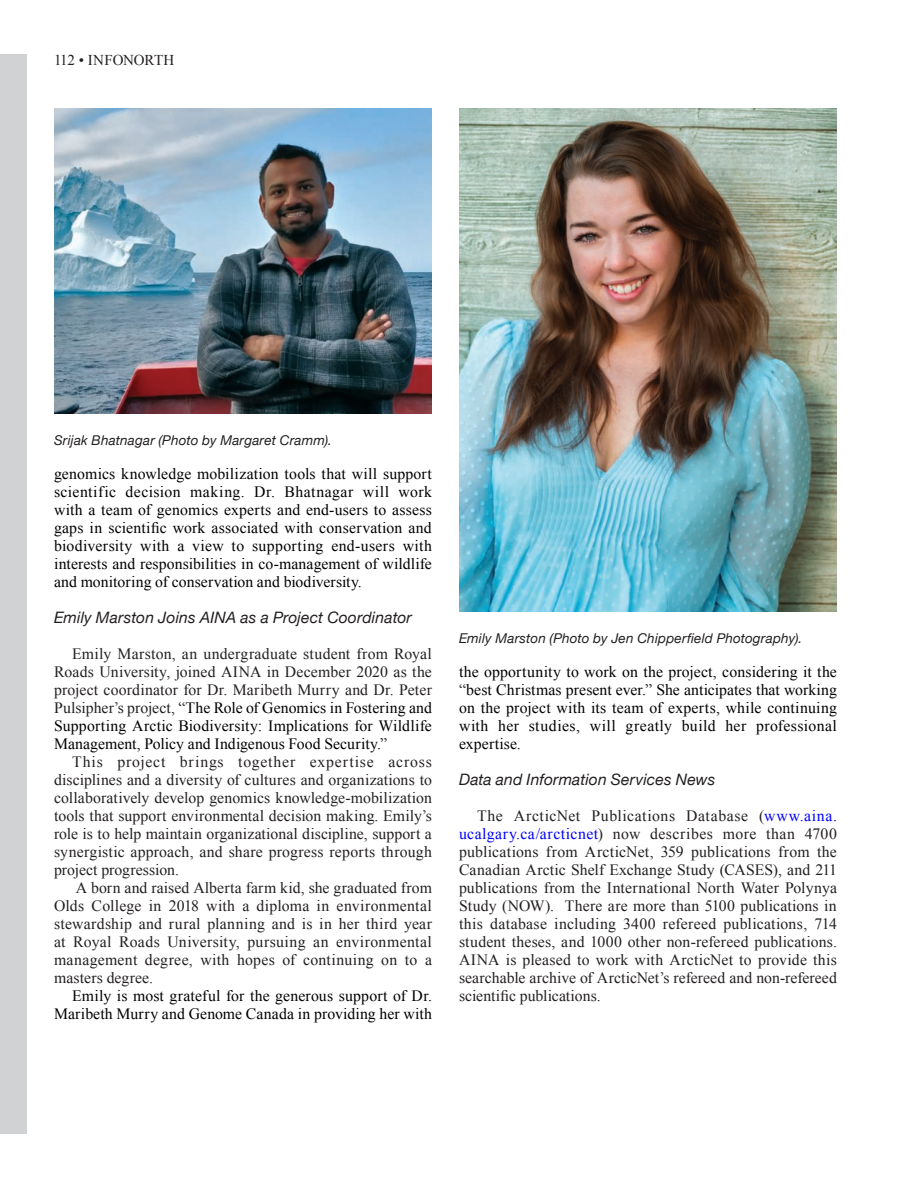
<style>
.page{position:relative;width:918px;height:1188px;background:#fff}
.page>*{position:absolute;margin:0;border:0;box-sizing:border-box;transform-origin:0 0}
.t1{font:15.75px/18px "Times New Roman";letter-spacing:.01em;color:#231f20;text-align:justify}
.t2{font:15.75px/18px "Times New Roman";letter-spacing:.01em;color:#000;text-align:justify}
.t3{font:italic 15.75px "Helvetica Neue";letter-spacing:.005em;color:#231f20}
.t4{font:15px "Times New Roman";letter-spacing:-.01em;color:#231f20}
.t5{font:italic 13.5px "Helvetica Neue";letter-spacing:.015em;color:#231f20}
.s1{color:#000}
.s2{color:#00f}
</style>
<div class="page">
<div style="left:0;top:54px;width:27px;height:1080px;background:#d1d2d4"></div>
<img style="left:54px;top:108px;width:378px;height:306px">
<img style="left:459px;top:108px;width:378px;height:504px">
<p class="t4" style="left:54px;top:52px;width:122px">112 • INFONORTH</p>
<p class="t5" style="left:54px;top:432px;width:279px">Srijak Bhatnagar (Photo by Margaret Cramm).</p>
<p class="t2" style="left:54px;top:465px;width:379px">genomics knowledge mobilization tools that will support scientific decision making. Dr. Bhatnagar will work with a team of genomics experts and end-users to assess gaps in scientific work associated with conservation and biodiversity with a view to supporting end-users with interests and responsibilities in co-management of wildlife and monitoring of conservation and biodiversity.</p>
<p class="t3" style="left:54px;top:608px;width:359px">Emily Marston Joins AINA as a Project Coordinator</p>
<p class="t1" style="left:54px;top:645px;width:379px;text-indent:18px">Emily Marston, an undergraduate student from Royal Roads University, joined AINA in December 2020 as the project coordinator for Dr. Maribeth Murry and Dr. Peter Pulsipher’s project, <span class="s1">“The Role of Genomics in Fostering and Supporting Arctic Biodiversity: Implications for Wildlife Management, Policy and Indigenous Food Security.”</span></p>
<p class="t1" style="left:54px;top:753px;width:380px;text-indent:18px">This project brings together expertise across disciplines and a diversity of cultures and organizations to collaboratively develop genomics knowledge-mobilization tools that support environmental decision making. Emily’s role is to help maintain organizational discipline, support a synergistic approach, and share progress reports through project progression.</p>
<p class="t1" style="left:54px;top:879px;width:380px;text-indent:22px">A born and raised Alberta farm kid, she graduated from Olds College in 2018 with a diploma in environmental stewardship and rural planning and is in her third year at Royal Roads University, pursuing an environmental management degree, with hopes of continuing on to a masters degree.</p>
<p class="t2" style="left:54px;top:987px;width:380px;text-align:right">Emily is most grateful for the generous support of Dr.<br>Maribeth Murry and Genome Canada in providing her with</p>
<p class="t5" style="left:459px;top:630px;width:345px">Emily Marston (Photo by Jen Chipperfield Photography).</p>
<p class="t2" style="left:459px;top:663px;width:379px">the opportunity to work on the project, considering it the “best Christmas present ever.” She anticipates that working on the project with its team of experts, while continuing with her studies, will greatly build her professional expertise.</p>
<p class="t3" style="left:459px;top:770px;width:258px">Data and Information Services News</p>
<p class="t1" style="left:459px;top:807px;width:380px;text-indent:18px">The ArcticNet Publications Database (<span class="s2">www.aina. ucalgary.ca/arcticnet</span>) now describes more than 4700 publications from ArcticNet, 359 publications from the Canadian Arctic Shelf Exchange Study (CASES), and 211 publications from the International North Water Polynya Study (NOW). There are more than 5100 publications in this database including 3400 refereed publications, 714 student theses, and 1000 other non-refereed publications.<br>AINA is pleased to work with ArcticNet to provide this searchable archive of ArcticNet’s refereed and non-refereed scientific publications.</p>
</div>
